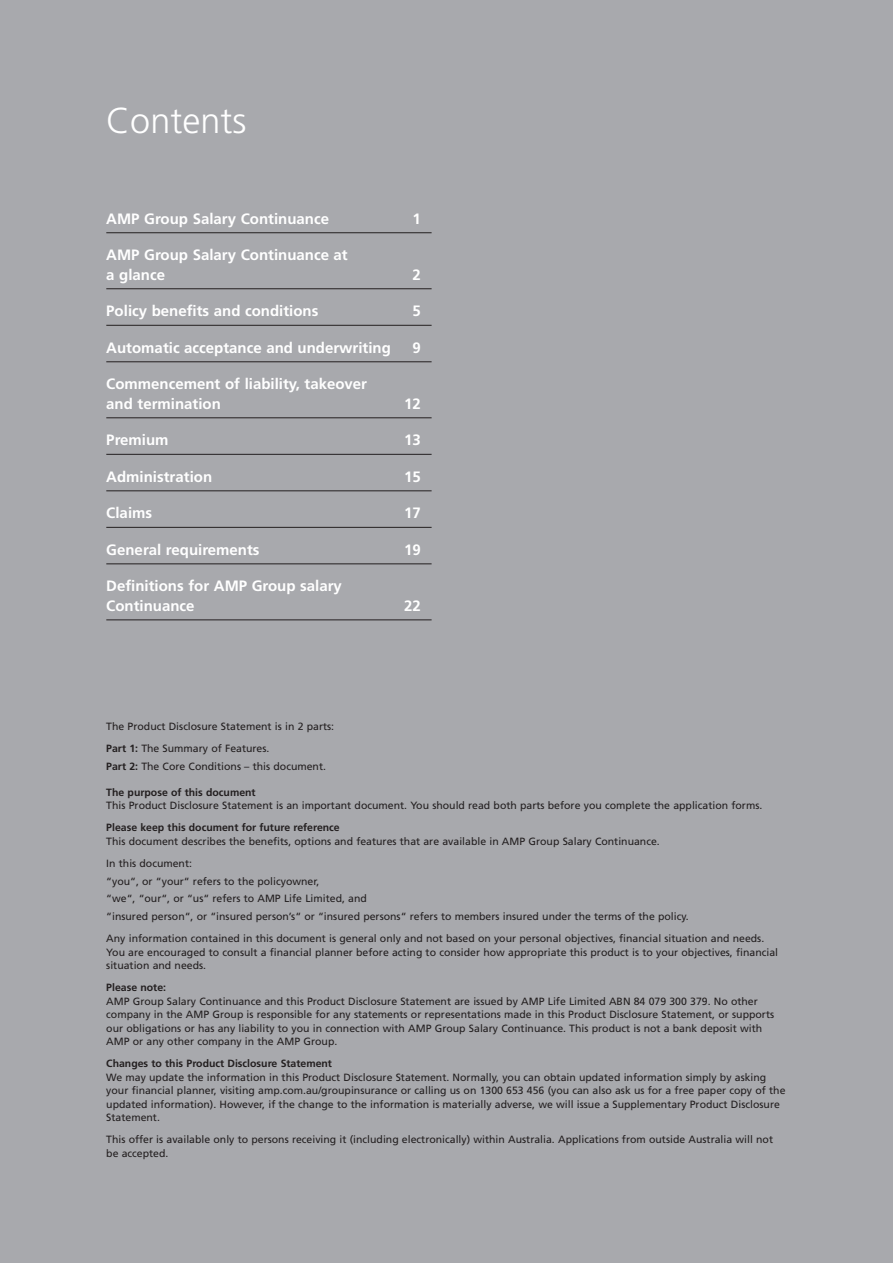
<style>
.page{position:relative;width:893px;height:1263px;background:#a8a9ad}
.page>*{position:absolute;margin:0;border:0;box-sizing:border-box;transform-origin:0 0}
.t1{font:300 36px "Frutiger";color:#fff}
.t2{font:700 15px/19.5px "Frutiger";color:#fff}
.t3{font:10.5px/13.5px "Frutiger";color:#231f20}
.t4{font:700 10.5px "Frutiger";color:#231f20}
.s1{font-weight:700}
</style>
<div class="page">
<hr style="left:106px;top:232px;width:326px;height:1px;background:#231f20">
<hr style="left:106px;top:288px;width:326px;height:1px;background:#231f20">
<hr style="left:106px;top:325px;width:326px;height:1px;background:#231f20">
<hr style="left:106px;top:361px;width:326px;height:1px;background:#231f20">
<hr style="left:106px;top:417px;width:326px;height:1px;background:#231f20">
<hr style="left:106px;top:454px;width:326px;height:1px;background:#231f20">
<hr style="left:106px;top:490px;width:326px;height:1px;background:#231f20">
<hr style="left:106px;top:527px;width:326px;height:1px;background:#231f20">
<hr style="left:106px;top:563px;width:326px;height:1px;background:#231f20">
<hr style="left:106px;top:619px;width:326px;height:1px;background:#231f20">
<h1 class="t1" style="left:106px;top:101px;width:142px">Contents</h1>
<h2 class="t2" style="left:106px;top:209px;width:224px">AMP Group Salary Continuance</h2>
<h2 class="t2" style="left:413px;top:209px;width:10px">1</h2>
<h2 class="t2" style="left:106px;top:245px;width:243px">AMP Group Salary Continuance at a glance</h2>
<h2 class="t2" style="left:413px;top:265px;width:10px">2</h2>
<h2 class="t2" style="left:106px;top:301px;width:214px">Policy benefits and conditions</h2>
<h2 class="t2" style="left:413px;top:301px;width:10px">5</h2>
<h2 class="t2" style="left:106px;top:338px;width:286px">Automatic acceptance and underwriting</h2>
<h2 class="t2" style="left:413px;top:338px;width:10px">9</h2>
<h2 class="t2" style="left:106px;top:374px;width:262px">Commencement of liability, takeover and termination</h2>
<h2 class="t2" style="left:404px;top:394px;width:18px">12</h2>
<h2 class="t2" style="left:106px;top:431px;width:64px">Premium</h2>
<h2 class="t2" style="left:404px;top:431px;width:18px">13</h2>
<h2 class="t2" style="left:106px;top:467px;width:107px">Administration</h2>
<h2 class="t2" style="left:404px;top:467px;width:18px">15</h2>
<h2 class="t2" style="left:106px;top:504px;width:47px">Claims</h2>
<h2 class="t2" style="left:404px;top:504px;width:18px">17</h2>
<h2 class="t2" style="left:106px;top:540px;width:155px">General requirements</h2>
<h2 class="t2" style="left:404px;top:540px;width:18px">19</h2>
<h2 class="t2" style="left:106px;top:577px;width:237px">Definitions for AMP Group salary<br>Continuance</h2>
<h2 class="t2" style="left:404px;top:596px;width:18px">22</h2>
<p class="t3" style="left:106px;top:715px;width:229px;line-height:22px">The Product Disclosure Statement is in 2 parts:<br><span class="s1">Part 1:</span> The Summary of Features.</p>
<p class="t3" style="left:106px;top:759px;width:221px"><span class="s1">Part 2:</span> The Core Conditions – this document.</p>
<p class="t4" style="left:106px;top:786px;width:151px">The purpose of this document</p>
<p class="t3" style="left:106px;top:799px;width:657px">This Product Disclosure Statement is an important document. You should read both parts before you complete the application forms.</p>
<p class="t4" style="left:106px;top:821px;width:235px">Please keep this document for future reference</p>
<p class="t3" style="left:106px;top:830px;width:555px;line-height:22px">This document describes the benefits, options and features that are available in AMP Group Salary Continuance.<br>In this document:</p>
<p class="t3" style="left:106px;top:872px;width:584px;line-height:17.7px">“you“, or “your“ refers to the policyowner,<br>“we“, “our“, or “us“ refers to AMP Life Limited, and<br>“insured person“, or “insured person’s“ or “insured persons“ refers to members insured under the terms of the policy.</p>
<p class="t3" style="left:106px;top:932px;width:673px">Any information contained in this document is general only and not based on your personal objectives, financial situation and needs.<br>You are encouraged to consult a financial planner before acting to consider how appropriate this product is to your objectives, financial situation and needs.</p>
<p class="t4" style="left:106px;top:981px;width:61px">Please note:</p>
<p class="t3" style="left:106px;top:994px;width:669px">AMP Group Salary Continuance and this Product Disclosure Statement are issued by AMP Life Limited ABN 84 079 300 379. No other company in the AMP Group is responsible for any statements or representations made in this Product Disclosure Statement, or supports our obligations or has any liability to you in connection with AMP Group Salary Continuance. This product is not a bank deposit with AMP or any other company in the AMP Group.</p>
<p class="t4" style="left:106px;top:1057px;width:227px">Changes to this Product Disclosure Statement</p>
<p class="t3" style="left:106px;top:1070px;width:681px">We may update the information in this Product Disclosure Statement. Normally, you can obtain updated information simply by asking your financial planner, visiting amp.com.au/groupinsurance or calling us on 1300 653 456 (you can also ask us for a free paper copy of the updated information). However, if the change to the information is materially adverse, we will issue a Supplementary Product Disclosure Statement.</p>
<p class="t3" style="left:106px;top:1133px;width:668px">This offer is available only to persons receiving it (including electronically) within Australia. Applications from outside Australia will not be accepted.</p>
</div>
